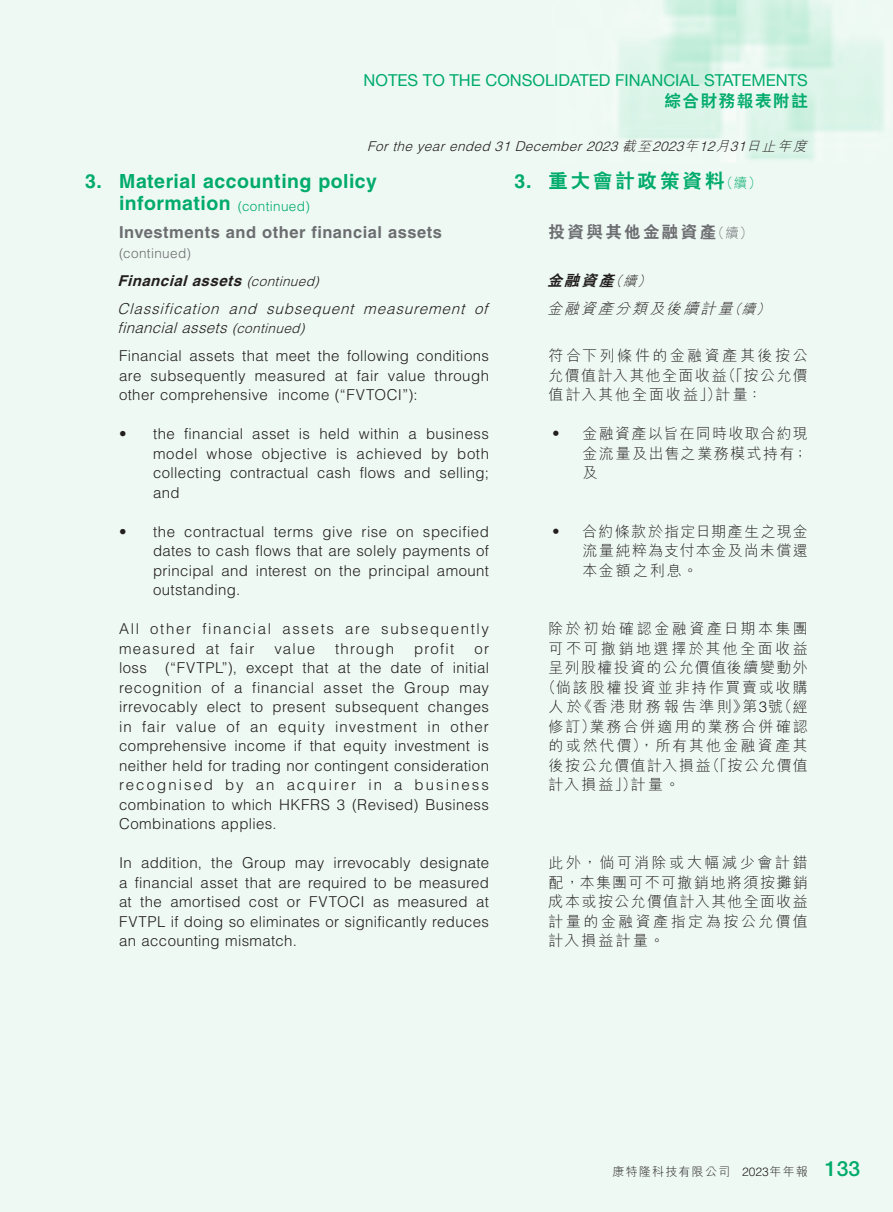
<style>
.page{position:relative;width:893px;height:1212px;background:#fff}
.page>*{position:absolute;margin:0;border:0;box-sizing:border-box;transform-origin:0 0}
._01_H1{font:700 19.5px/22.5px "Helvetica LT Std";letter-spacing:.025em;color:#00ab6b}
._01_H1-2{font:800 19.5px "C Hei 2 HK";letter-spacing:.15em;color:#00ab6b}
.t1{font:16.5px "Helvetica Neue LT Std";color:#00ab6b}
._02_H2{font:700 16.5px "Helvetica LT Std";letter-spacing:.03em;color:#6c6d70}
._02_H2-2{font:800 16.5px "C Hei 2 HK";letter-spacing:.145em;color:#6c6d70}
.t2{font:800 16.5px "C Hei 2 HK";letter-spacing:.1em;color:#00ab6b}
._00_txt{font:300 15px/19.5px "Helvetica LT Std";letter-spacing:.025em;color:#231f20;text-align:justify}
._00_txt-2{font:300 15px/19.5px "M Hei HK";letter-spacing:.115em;color:#231f20;text-align:justify}
._04_H4{font:italic 300 15px/19.5px "Helvetica LT Std";color:#231f20}
._00_txt-3{font:300 15px/19.5px "Helvetica LT Std";letter-spacing:.105em;color:#231f20}
._00_txt-4{font:300 15px "M Hei HK";letter-spacing:.09em;color:#231f20}
._03_H3{font:italic 700 15px "Helvetica LT Std";color:#231f20}
._00_txt-5{font:300 15px "M Hei HK";letter-spacing:.19em;color:#231f20}
._00_txt-6{font:300 15px "M Hei HK";letter-spacing:.145em;color:#231f20}
._00_txt-7{font:300 15px "M Hei HK";letter-spacing:.17em;color:#231f20}
._00_txt-8{font:300 15px "M Hei HK";letter-spacing:.165em;color:#231f20}
._04_H4-2{font:italic 300 15px "M Hei HK";color:#231f20}
._03_H3-2{font:italic 800 15px "C Hei 2 HK";color:#231f20}
._00_txt-9{font:300 15px "Helvetica LT Std";letter-spacing:.085em;color:#231f20}
.t3{font:italic 300 13.5px "Helvetica LT Std";color:#231f20}
._02_H2-3{font:300 13.5px "Helvetica LT Std";letter-spacing:.03em;color:#6c6d70}
.t4{font:300 12px "M Hei HK";letter-spacing:.1em;color:#231f20}
.s1{font-family:"M Hei HK"}
.s2{font-weight:300;font-size:13.5px}
.s3{font-size:13.5px}
.s4{font-family:"Helvetica LT Std";font-weight:700}
.s5{font-family:"M Hei HK";font-weight:300;font-size:13.5px}
.s6{font-family:"Helvetica LT Std"}
.s7{font-family:"Helvetica Neue LT Std";font-weight:500;font-size:21px;color:#00ab6b}
</style>
<div class="page">
<p class="t1" style="left:364px;top:70px;width:446px">NOTES TO THE CONSOLIDATED FINANCIAL STATEMENTS</p>
<p class="t2" style="left:664px;top:93px;width:145px">綜合財務報表附註</p>
<p class="t3" style="left:367px;top:138px;width:444px">Forthe yearended 31 December2023 <span class="s1">截至</span>2023<span class="s1">年</span>12<span class="s1">月</span>31<span class="s1">日止年度</span></p>
<p class="_01_H1" style="left:119px;top:169px;width:259px;text-indent:-34px">3. Material accounting policy information <span class="s2">(continued)</span></p>
<p class="_02_H2" style="left:119px;top:222px;width:324px">Investments and other financial assets</p>
<p class="_02_H2-3" style="left:119px;top:245px;width:74px">(continued)</p>
<p class="_03_H3" style="left:118px;top:271px;width:207px">Financialassets <span class="s2">(continued)</span></p>
<p class="_04_H4" style="left:118px;top:298px;width:376px">Classification and subsequent measurement of financialassets<span class="s3">(continued)</span></p>
<p class="_00_txt" style="left:119px;top:346px;width:371px">Financial assets that meet the following conditions are subsequently measured at fair value through other comprehensive income (“FVTOCI”):</p>
<p class="_00_txt" style="left:153px;top:424px;width:337px;text-indent:-34px">• the financial asset is held within a business model whose objective is achieved by both collecting contractual cash flows and selling; and</p>
<p class="_00_txt" style="left:153px;top:521px;width:337px;text-indent:-34px">• the contractual terms give rise on specified dates to cash flows that are solely payments of principal and interest on the principal amount outstanding.</p>
<p class="_00_txt-3" style="left:119px;top:619px;width:371px">All other financial assets are subsequently measured at fair</p>
<p class="_00_txt" style="left:274px;top:638px;width:42px">value</p>
<p class="_00_txt-9" style="left:335px;top:639px;width:61px">through</p>
<p class="_00_txt" style="left:414px;top:638px;width:42px">profit</p>
<p class="_00_txt" style="left:119px;top:638px;width:371px;text-indent:355px">or loss (“FVTPL”), except that at the date of initial recognition of a financial asset the Group may irrevocably elect to present subsequent changes in fair value of an equity investment in other comprehensive income if that equity investment is neither held for trading nor contingent consideration recognised by an acquirer in a business combination to which HKFRS 3 (Revised) Business Combinations applies.</p>
<p class="_00_txt" style="left:119px;top:853px;width:371px">In addition, the Group may irrevocably designate a financial asset that are required to be measured at the amortised cost or FVTOCI as measured at FVTPL if doing so eliminates or significantly reduces an accounting mismatch.</p>
<p class="_01_H1-2" style="left:514px;top:170px;width:249px"><span class="s4">3.</span> 重大會計政策資料<span class="s5">（續）</span></p>
<p class="_02_H2-2" style="left:549px;top:224px;width:206px">投資與其他金融資產<span class="s5">（續）</span></p>
<p class="_03_H3-2" style="left:547px;top:272px;width:109px">金融資產<span class="s5">（續）</span></p>
<p class="_04_H4-2" style="left:547px;top:300px;width:228px">金融資產分類及後續計量<span class="s3">（續）</span></p>
<p class="_00_txt-2" style="left:549px;top:346px;width:261px">符合下列條件的金融資產其後按公允價值計入其他全面收益（「按公允價值計入其他全面收益」）計量：</p>
<p class="_00_txt-2" style="left:549px;top:424px;width:16px">‧</p>
<p class="_00_txt-2" style="left:583px;top:424px;width:227px">金融資產以旨在同時收取合約現金流量及出售之業務模式持有；及</p>
<p class="_00_txt-2" style="left:549px;top:521px;width:16px">‧</p>
<p class="_00_txt-2" style="left:583px;top:521px;width:227px">合約條款於指定日期產生之現金流量純粹為支付本金及尚未償還本金額之利息。</p>
<p class="_00_txt-7" style="left:549px;top:621px;width:261px">除於初始確認金融資產日期本集團</p>
<p class="_00_txt-8" style="left:549px;top:640px;width:261px">可不可撤銷地選擇於其他全面收益</p>
<p class="_00_txt-4" style="left:549px;top:660px;width:261px">呈列股權投資的公允價值後續變動外</p>
<p class="_00_txt-2" style="left:541px;top:677px;width:268px">（倘該股權投資並非持作買賣或收購</p>
<p class="_00_txt-5" style="left:549px;top:699px;width:261px">人於《香港財務報告準則》第<span class="s6">3</span>號（經</p>
<p class="_00_txt-2" style="left:549px;top:716px;width:261px">修訂）業務合併適用的業務合併確認</p>
<p class="_00_txt-6" style="left:549px;top:738px;width:261px">的或然代價），所有其他金融資產其</p>
<p class="_00_txt-4" style="left:549px;top:757px;width:261px">後按公允價值計入損益（「按公允價值</p>
<p class="_00_txt-2" style="left:549px;top:775px;width:133px">計入損益」）計量。</p>
<p class="_00_txt-2" style="left:549px;top:853px;width:261px">此外，倘可消除或大幅減少會計錯配，本集團可不可撤銷地將須按攤銷成本或按公允價值計入其他全面收益計量的金融資產指定為按公允價值計入損益計量。</p>
<p class="t4" style="left:613px;top:1165px;width:249px">康特隆科技有限公司 <span class="s6">2023</span>年年報 <span class="s7">133</span></p>
</div>
